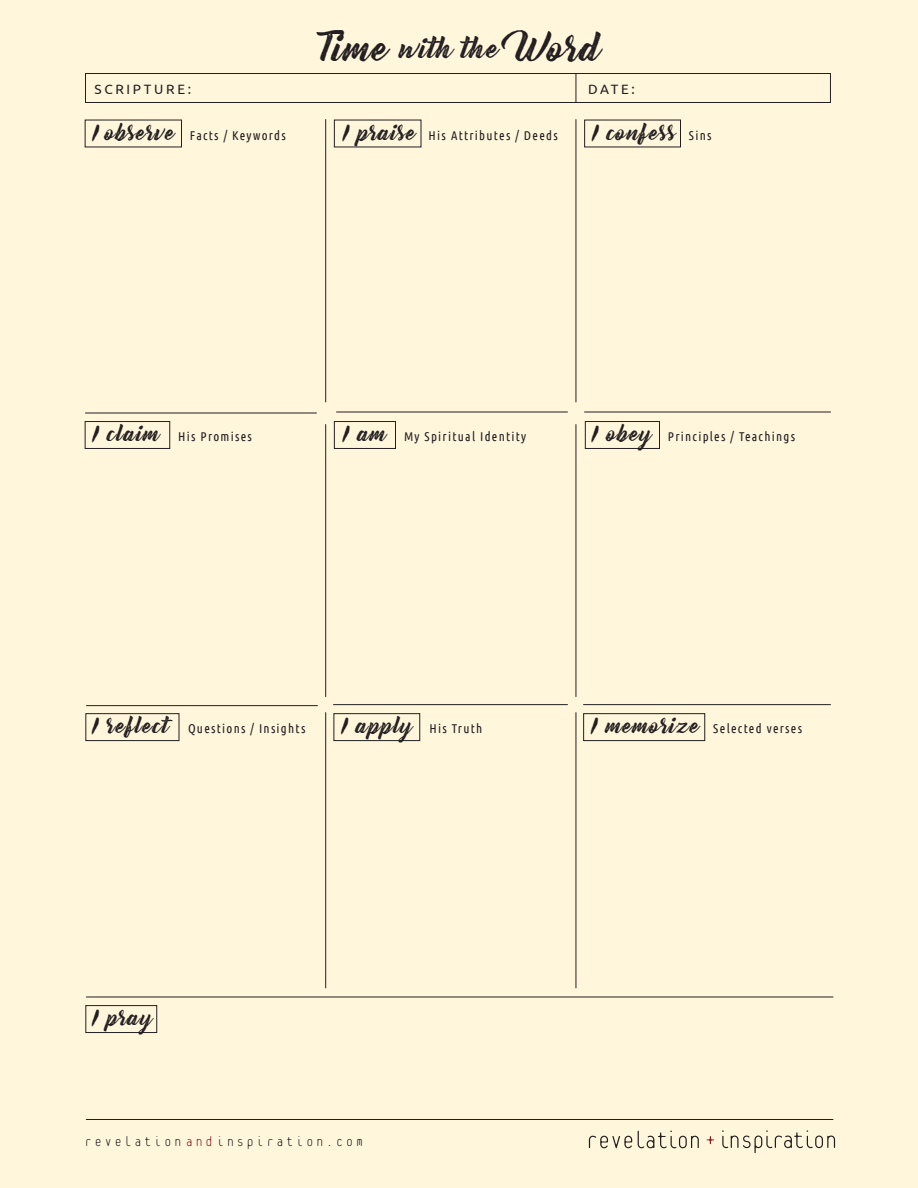
<style>
.page{position:relative;width:918px;height:1188px;background:#fff6dc}
.page>*{position:absolute;margin:0;border:0;box-sizing:border-box;transform-origin:0 0}
.t1{font:36px "Bernadette Rough";letter-spacing:.025em;color:#231f20}
.t2{font:21px "Bernadette Rough";letter-spacing:.05em;color:#231f20}
.t3{font:100 15px "Platelet";letter-spacing:.2em;color:#231f20}
.t4{font:13.5px "Ubuntu";letter-spacing:.2em;color:#231f20}
.t5{font:12.75px "Ubuntu Condensed";letter-spacing:.1em;color:#231f20}
.s1{font-size:27px}
.s2{font-family:"Againts";font-size:21px}
.s3{font-family:"Bernadette Rough";font-size:21px}
.s4{font-family:"Againts"}
.s5{color:#88181a}
</style>
<div class="page">
<hr style="left:86px;top:1119px;width:747px;height:1px;background:#231f20">
<hr style="left:325px;top:119px;width:1px;height:283px;background:#231f20">
<hr style="left:576px;top:119px;width:1px;height:283px;background:#231f20">
<svg style="left:576px;top:75px;width:1px;height:26px"></svg>
<hr style="left:325px;top:424px;width:1px;height:273px;background:#231f20">
<hr style="left:576px;top:424px;width:1px;height:273px;background:#231f20">
<hr style="left:325px;top:713px;width:1px;height:275px;background:#231f20">
<hr style="left:576px;top:713px;width:1px;height:275px;background:#231f20">
<div style="left:334px;top:421px;width:62px;height:28px;border:1px solid #231f20"></div>
<div style="left:85px;top:421px;width:85px;height:28px;border:1px solid #231f20"></div>
<div style="left:583px;top:713px;width:122px;height:28px;border:1px solid #231f20"></div>
<div style="left:334px;top:713px;width:86px;height:28px;border:1px solid #231f20"></div>
<div style="left:585px;top:421px;width:75px;height:28px;border:1px solid #231f20"></div>
<div style="left:85px;top:713px;width:94px;height:28px;border:1px solid #231f20"></div>
<div style="left:85px;top:1005px;width:72px;height:28px;border:1px solid #231f20"></div>
<hr style="left:585px;top:412px;width:246px;height:1px;background:#231f20">
<hr style="left:336px;top:412px;width:231px;height:1px;background:#231f20">
<hr style="left:86px;top:413px;width:230px;height:1px;background:#231f20">
<hr style="left:584px;top:704px;width:247px;height:1px;background:#231f20">
<hr style="left:333px;top:704px;width:234px;height:1px;background:#231f20">
<hr style="left:87px;top:705px;width:231px;height:1px;background:#231f20">
<hr style="left:86px;top:997px;width:747px;height:1px;background:#231f20">
<div style="left:85px;top:73px;width:746px;height:30px;border:1px solid #231f20"></div>
<svg style="left:707px;top:1136px;width:7px;height:8px"></svg>
<svg style="left:589px;top:1136px;width:43px;height:12px"></svg>
<svg style="left:638px;top:1131px;width:61px;height:17px"></svg>
<svg style="left:722px;top:1130px;width:113px;height:23px"></svg>
<h1 class="t1" style="left:320px;top:19px;width:283px">Time <span class="s1">with the</span> Word</h1>
<p class="t4" style="left:94px;top:81px;width:98px">SCRIPTURE:</p>
<p class="t4" style="left:588px;top:81px;width:48px">DATE:</p>
<p class="t5" style="left:343px;top:127px;width:216px"><span class="s2">I</span> <span class="s3">praise</span> His Attributes / Deeds</p>
<h2 class="t2" style="left:592px;top:115px;width:85px"><span class="s4">I</span> confess</h2>
<p class="t5" style="left:93px;top:127px;width:194px"><span class="s2">I</span> <span class="s3">observe</span> Facts / Keywords</p>
<p class="t5" style="left:689px;top:127px;width:24px">Sins</p>
<p class="t5" style="left:93px;top:429px;width:160px"><span class="s2">I</span> <span class="s3">claim</span> His Promises</p>
<p class="t5" style="left:343px;top:429px;width:185px"><span class="s2">I</span> <span class="s3">am</span> My Spiritual Identity</p>
<p class="t5" style="left:592px;top:429px;width:205px"><span class="s2">I</span> <span class="s3">obey</span> Principles / Teachings</p>
<p class="t5" style="left:93px;top:721px;width:214px"><span class="s2">I</span> <span class="s3">reflect</span> Questions / Insights</p>
<p class="t5" style="left:342px;top:721px;width:142px"><span class="s2">I</span> <span class="s3">apply</span> His Truth</p>
<p class="t5" style="left:591px;top:721px;width:212px"><span class="s2">I</span> <span class="s3">memorize</span> Selected verses</p>
<h2 class="t2" style="left:93px;top:1001px;width:62px"><span class="s4">I</span> pray</h2>
<p class="t3" style="left:85px;top:1135px;width:280px">revelation<span class="s5">and</span>inspiration.com</p>
</div>
